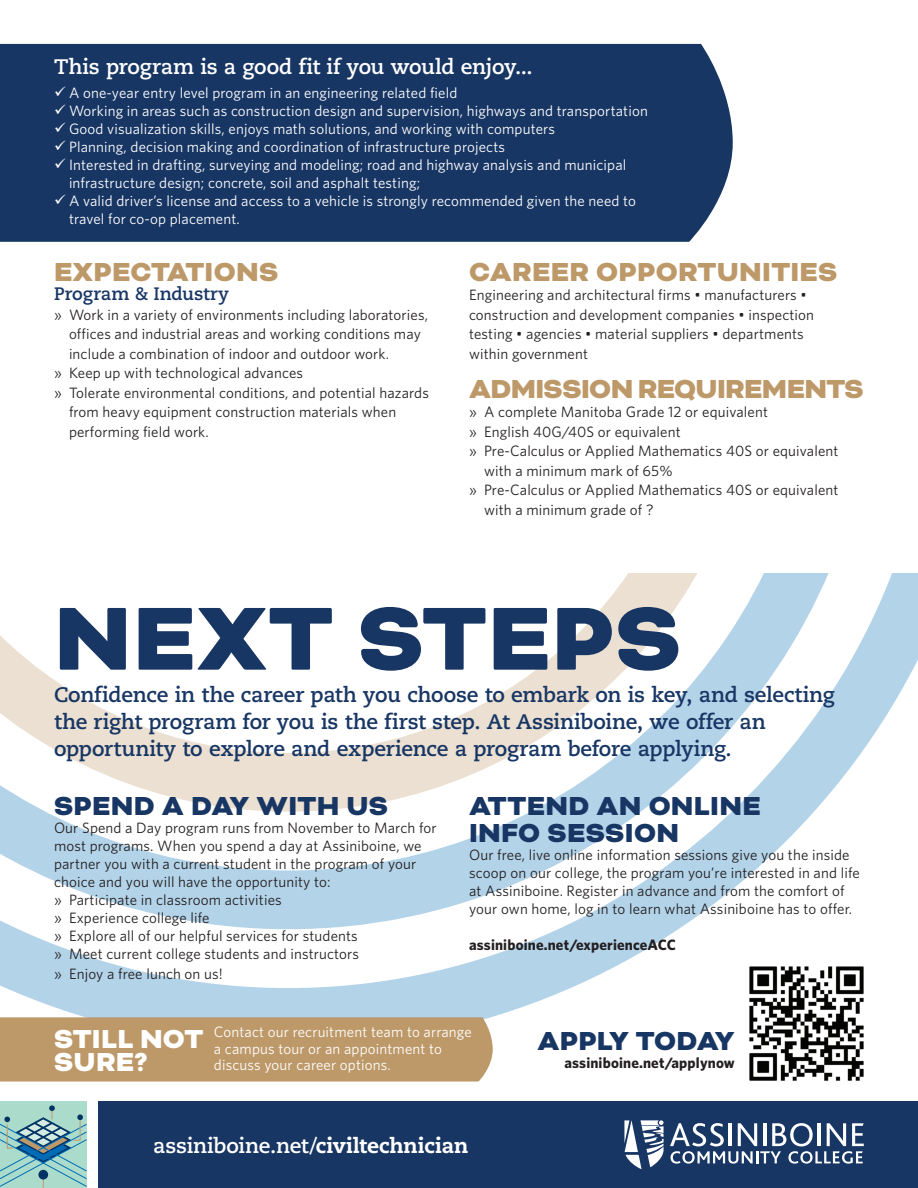
<style>
.page{position:relative;width:918px;height:1188px;background:#fff}
.page>*{position:absolute;margin:0;border:0;box-sizing:border-box;transform-origin:0 0}
.t1{font:900 102.9px "Bicyclette";letter-spacing:.01em;color:#183664}
.t2{font:900 30px/27px "Bicyclette";letter-spacing:.01em;color:#183664}
.t3{font:900 30px "Bicyclette";color:#bd9868}
.t4{font:900 30px "Bicyclette";letter-spacing:-.02em;color:#bd9868}
.t5{font:900 30px/22.5px "Bicyclette";letter-spacing:.01em;color:#fff}
.t6{font:700 21px/27px "Caecilia LT Pro 75";letter-spacing:-.01em;color:#183664}
.t7{font:700 21px "Caecilia LT Pro 75";letter-spacing:-.01em;color:#fff}
.t8{font:700 18px "Caecilia LT Pro 75";letter-spacing:-.01em;color:#183664}
.t9{font:15px/18px "Whitney";letter-spacing:.01em;color:#231f20}
.t10{font:15px/18px "Whitney";letter-spacing:.01em;color:#fff}
.t11{font:700 15px "Whitney";letter-spacing:.01em;color:#231f20}
.s1{font-family:"Caecilia LT Pro 85";font-weight:800}
</style>
<div class="page">
<div style="left:98px;top:1102px;width:820px;height:86px;background:#183664"></div>
<svg style="left:670px;top:1123px;width:194px;height:41px"></svg>
<svg style="left:624px;top:1120px;width:40px;height:49px"></svg>
<div style="left:0;top:1101px;width:87px;height:87px;background:#abdbca"></div>
<svg style="left:0;top:1105px;width:87px;height:83px"></svg>
<div style="left:0;top:44px;width:733px;height:198px;background:#183664"></div>
<svg style="left:0;top:573px;width:918px;height:444px"></svg>
<svg style="left:0;top:573px;width:876px;height:356px"></svg>
<svg style="left:0;top:573px;width:758px;height:239px"></svg>
<img style="left:738px;top:955px;width:138px;height:126px">
<div style="left:0;top:1017px;width:493px;height:65px;background:#bd9868"></div>
<h3 class="t7" style="left:54px;top:52px;width:480px">This program is a good fit if you would enjoy...</h3>
<p class="t10" style="left:54px;top:84px;width:405px">✓ A one-year entry level program in an engineering related field</p>
<p class="t10" style="left:54px;top:102px;width:595px">✓ Working in areas such as construction design and supervision, highways and transportation</p>
<p class="t10" style="left:54px;top:120px;width:502px">✓ Good visualization skills, enjoys math solutions, and working with computers</p>
<p class="t10" style="left:54px;top:138px;width:453px">✓ Planning, decision making and coordination of infrastructure projects</p>
<p class="t10" style="left:69px;top:156px;width:559px;text-indent:-15px">✓ Interested in drafting, surveying and modeling; road and highway analysis and municipal infrastructure design; concrete, soil and asphalt testing;</p>
<p class="t10" style="left:69px;top:192px;width:569px;text-indent:-15px">✓ A valid driver’s license and access to a vehicle is strongly recommended given the need to travel for co-op placement.</p>
<h2 class="t3" style="left:54px;top:254px;width:226px">EXPECTATIONS</h2>
<p class="t8" style="left:54px;top:281px;width:177px">Program &amp; Industry</p>
<p class="t9" style="left:54px;top:305px;width:376px">» Work in a variety of environments including laboratories,</p>
<p class="t9" style="left:69px;top:324px;width:353px">offices and industrial areas and working conditions may</p>
<p class="t9" style="left:69px;top:344px;width:322px">include a combination of indoor and outdoor work.</p>
<p class="t9" style="left:54px;top:363px;width:251px">» Keep up with technological advances</p>
<p class="t9" style="left:54px;top:383px;width:376px">» Tolerate environmental conditions, and potential hazards</p>
<p class="t9" style="left:69px;top:402px;width:329px">from heavy equipment construction materials when</p>
<p class="t9" style="left:69px;top:422px;width:141px">performing field work.</p>
<h2 class="t3" style="left:469px;top:254px;width:370px">CAREER OPPORTUNITIES</h2>
<p class="t9" style="left:469px;top:285px;width:347px;line-height:19.5px">Engineering and architectural firms • manufacturers • construction and development companies • inspection testing • agencies • material suppliers • departments within government</p>
<h2 class="t4" style="left:469px;top:371px;width:396px">ADMISSION REQUIREMENTS</h2>
<p class="t9" style="left:469px;top:402px;width:301px">» A complete Manitoba Grade 12 or equivalent</p>
<p class="t9" style="left:469px;top:422px;width:213px">» English 40G/40S or equivalent</p>
<p class="t9" style="left:469px;top:441px;width:371px">» Pre-Calculus or Applied Mathematics 40S or equivalent</p>
<p class="t9" style="left:484px;top:461px;width:190px">with a minimum mark of 65%</p>
<p class="t9" style="left:469px;top:480px;width:371px">» Pre-Calculus or Applied Mathematics 40S or equivalent</p>
<p class="t9" style="left:484px;top:500px;width:171px">with a minimum grade of ?</p>
<h1 class="t1" style="left:54px;top:578px;width:629px">NEXT STEPS</h1>
<h3 class="t6" style="left:54px;top:681px;width:782px">Confidence in the career path you choose to embark on is key, and selecting the right program for you is the first step. At Assiniboine, we offer an opportunity to explore and experience a program before applying.</h3>
<h2 class="t2" style="left:54px;top:793px;width:336px">SPEND A DAY WITH US</h2>
<p class="t9" style="left:54px;top:819px;width:384px">Our Spend a Day program runs from November to March for most programs. When you spend a day at Assiniboine, we partner you with a current student in the program of your choice and you will have the opportunity to:<br>» Participate in classroom activities<br>» Experience college life<br>» Explore all of our helpful services for students<br>» Meet current college students and instructors</p>
<p class="t9" style="left:54px;top:964px;width:170px">» Enjoy a free lunch on us!</p>
<h2 class="t2" style="left:469px;top:793px;width:293px">ATTEND AN ONLINE<br>INFO SESSION</h2>
<p class="t9" style="left:469px;top:846px;width:392px">Our free, live online information sessions give you the inside scoop on our college, the program you’re interested in and life at Assiniboine. Register in advance and from the comfort of your own home, log in to learn what Assiniboine has to offer.</p>
<p class="t11" style="left:469px;top:936px;width:208px">assiniboine.net/experienceACC</p>
<h2 class="t5" style="left:54px;top:1029px;width:151px">STILL NOT<br>SURE?</h2>
<p class="t10" style="left:214px;top:1024px;width:259px;line-height:16.5px">Contact our recruitment team to arrange a campus tour or an appointment to discuss your career options.</p>
<h2 class="t2" style="left:537px;top:1028px;width:199px">APPLY TODAY</h2>
<p class="t11" style="left:564px;top:1053px;width:172px">assiniboine.net/applynow</p>
<h3 class="t7" style="left:153px;top:1131px;width:317px">assiniboine.net/<span class="s1">civiltechnician</span></h3>
</div>
